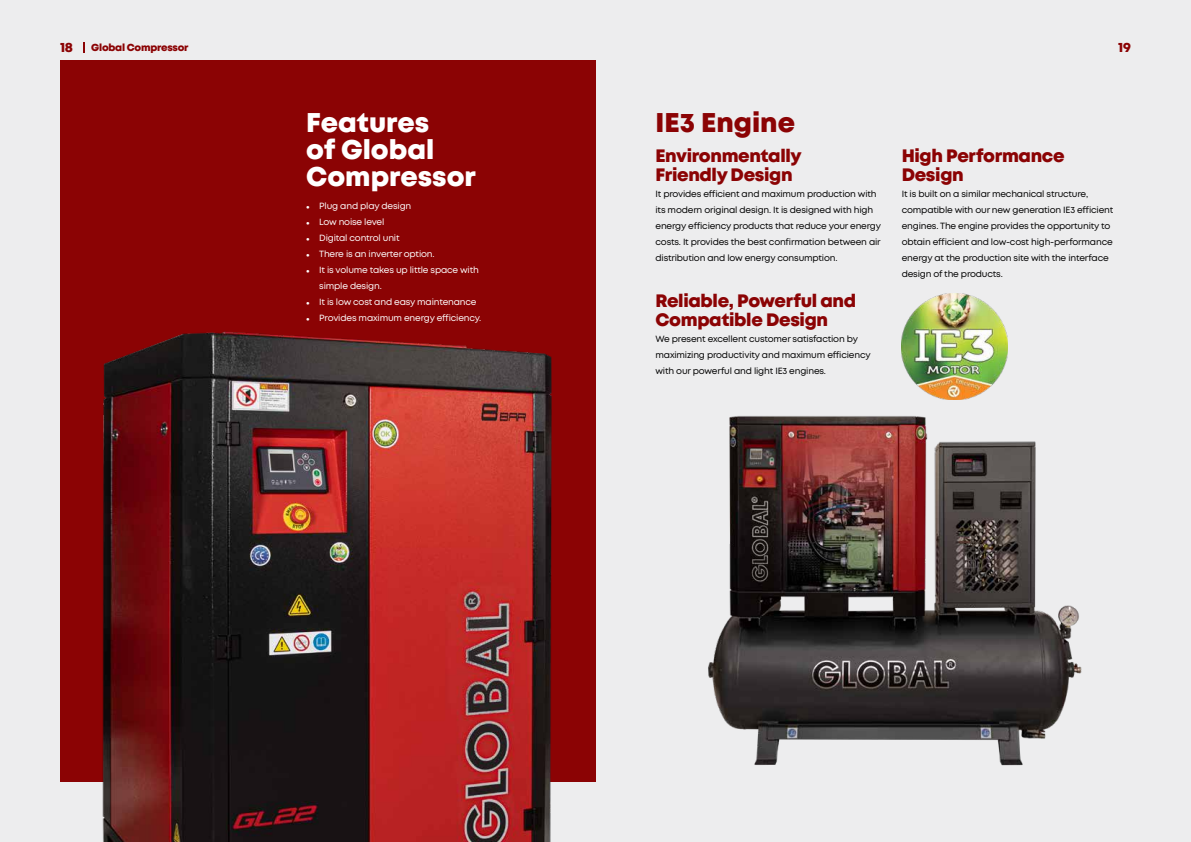
<style>
.page{position:relative;width:1191px;height:842px;background:#ededee}
.page>*{position:absolute;margin:0;border:0;box-sizing:border-box;transform-origin:0 0}
.t1{font:800 27.1px/27.1px "Mont";color:#fff}
.t2{font:800 27.1px "Mont";color:#8b0304}
.t3{font:800 18px/19px "Mont";letter-spacing:-.02em;color:#8b0304}
.t4{font:800 13.6px "Mont";color:#8b0304}
.t5{font:800 10.2px "Mont";letter-spacing:-.025em;color:#8b0304}
.t6{font:9px/16px "Mont";letter-spacing:-.02em;color:#000}
.t7{font:9px/16px "Mont";letter-spacing:-.02em;color:#fff}
.s1{font-weight:800}
</style>
<div class="page">
<div style="left:60px;top:60px;width:535px;height:722px;background:#8b0304"></div>
<img style="left:102px;top:331px;width:450px;height:511px">
<img style="left:708px;top:416px;width:374px;height:350px">
<img style="left:901px;top:294px;width:106px;height:106px">
<svg style="left:83px;top:42px;width:2px;height:11px"></svg>
<h3 class="t4" style="left:60px;top:39px;width:14px">18</h3>
<p class="t5" style="left:91px;top:41px;width:99px">Global Compressor</p>
<h3 class="t4" style="left:1118px;top:39px;width:14px">19</h3>
<h1 class="t1" style="left:306px;top:109px;width:124px">Features</h1>
<h1 class="t2" style="left:655px;top:104px;width:141px">IE3 Engine</h1>
<h1 class="t1" style="left:306px;top:136px;width:171px">of Global<br>Compressor</h1>
<p class="t7" style="left:306px;top:198px;width:107px"><span class="s1">•</span> Plug and play design</p>
<p class="t7" style="left:306px;top:214px;width:80px"><span class="s1">•</span> Low noise level</p>
<p class="t7" style="left:306px;top:230px;width:95px"><span class="s1">•</span> Digital control unit</p>
<p class="t7" style="left:306px;top:246px;width:130px"><span class="s1">•</span> There is an inverter option.</p>
<p class="t7" style="left:319px;top:262px;width:161px;text-indent:-13px"><span class="s1">•</span> It is volume takes up little space with simple design.</p>
<p class="t7" style="left:306px;top:294px;width:172px"><span class="s1">•</span> It is low cost and easy maintenance</p>
<p class="t7" style="left:306px;top:310px;width:177px"><span class="s1">•</span> Provides maximum energy efficiency.</p>
<h2 class="t3" style="left:655px;top:146px;width:148px">Environmentally<br>Friendly Design</h2>
<p class="t6" style="left:655px;top:186px;width:227px">It provides efficient and maximum production with its modern original design. It is designed with high energy efficiency products that reduce your energy costs. It provides the best confirmation between air distribution and low energy consumption.</p>
<h2 class="t3" style="left:655px;top:291px;width:202px">Reliable, Powerful and<br>Compatible Design</h2>
<p class="t6" style="left:655px;top:331px;width:217px">We present excellent customer satisfaction by maximizing productivity and maximum efficiency with our powerful and light IE3 engines.</p>
<h2 class="t3" style="left:901px;top:146px;width:164px">High Performance<br>Design</h2>
<p class="t6" style="left:901px;top:186px;width:213px">It is built on a similar mechanical structure, compatible with our new generation IE3 efficient engines. The engine provides the opportunity to obtain efficient and low-cost high-performance energy at the production site with the interface design of the products.</p>
</div>
